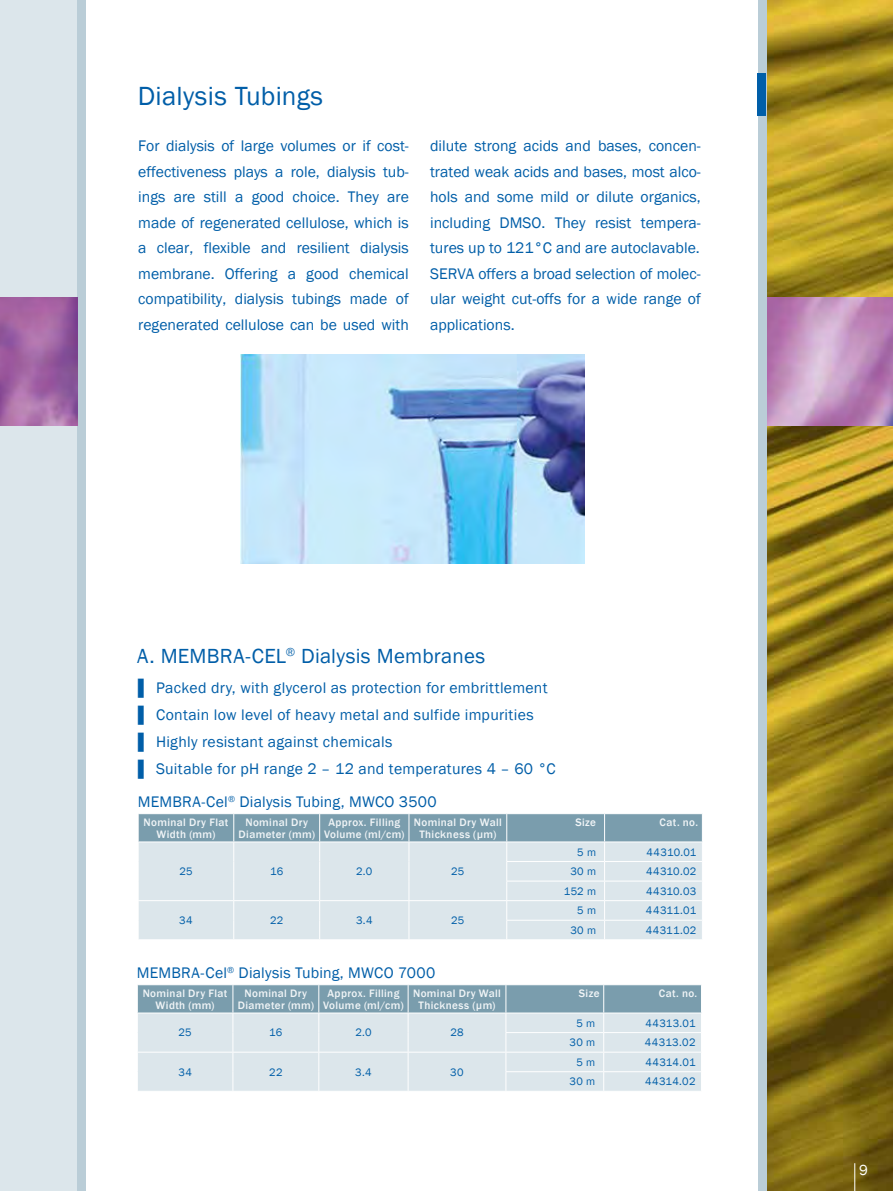
<style>
.page{position:relative;width:893px;height:1191px;background:#fff}
.page>*{position:absolute;margin:0;border:0;box-sizing:border-box;transform-origin:0 0}
.t1{font:27px "Franklin Gothic";letter-spacing:.01em;color:#005ea8}
.t2{font:21px "Franklin Gothic";letter-spacing:.015em;color:#005ea8}
.t3{font:15.75px/25.5px "Franklin Gothic";letter-spacing:.015em;color:#005ea8;text-align:justify}
.t4{font:15px "Franklin Gothic";color:#fff}
.t5{font:500 11.1px/12px "Franklin Gothic";letter-spacing:.035em;color:#f1f5f7;text-align:center}
.t6{font:11.1px "Franklin Gothic";letter-spacing:.03em;color:#005ea8}
.t7{font:10.95px "Franklin Gothic";letter-spacing:.025em;color:#005ea8}
.s1{font-family:"Arial"}
</style>
<div class="page">
<img style="left:240px;top:354px;width:345px;height:209px">
<div style="left:0;top:0;width:79px;height:1191px;background:#dce6eb"></div>
<img style="left:766px;top:0;width:127px;height:1191px">
<img style="left:766px;top:298px;width:127px;height:127px">
<svg style="left:854px;top:1163px;width:2px;height:28px"></svg>
<div style="left:77px;top:0;width:9px;height:1191px;background:#bacdd7"></div>
<div style="left:758px;top:0;width:8px;height:1191px;background:#bacdd7"></div>
<div style="left:757px;top:74px;width:8px;height:42px;background:#005ea8"></div>
<img style="left:0;top:298px;width:77px;height:127px">
<svg style="left:137px;top:984px;width:565px;height:107px;background:#c5d4dc"></svg>
<svg style="left:138px;top:813px;width:565px;height:126px;background:#c8d7de"></svg>
<h1 class="t1" style="left:138px;top:79px;width:187px">Dialysis Tubings</h1>
<p class="t3" style="left:138px;top:133px;width:272px">For dialysis of large volumes or if cost&shy;effectiveness plays a role, dialysis tub&shy;ings are still a good choice. They are made of regenerated cellulose, which is a clear, flexible and resilient dialysis membrane. Offering a good chemical compatibility, dialysis tubings made of regenerated cellulose can be used with</p>
<p class="t3" style="left:430px;top:134px;width:272px">dilute strong acids and bases, concen&shy;trated weak acids and bases, most alco&shy;hols and some mild or dilute organics, including DMSO. They resist tempera&shy;tures up to 121°C and are autoclavable.<br>SERVA offers a broad selection of molec&shy;ular weight cut-offs for a wide range of applications.</p>
<h2 class="t2" style="left:137px;top:643px;width:350px">A. MEMBRA-CEL<sup>®</sup> Dialysis Membranes</h2>
<p class="t3" style="left:133px;top:675px;width:424px;line-height:27px;text-align:left"><span class="s1">▐</span> Packed dry, with glycerol as protection for embrittlement <span class="s1">▐</span> Contain low level of heavy metal and sulfide impurities<br><span class="s1">▐</span> Highly resistant against chemicals<br><span class="s1">▐</span> Suitable for pH range 2 – 12 and temperatures 4 – 60 °C</p>
<p class="t3" style="left:138px;top:789px;width:300px">MEMBRA-Cel<sup>®</sup> Dialysis Tubing, MWCO 3500</p>
<p class="t5" style="left:144px;top:816px;width:86px">Nominal Dry Flat<br>Width (mm)</p>
<p class="t5" style="left:239px;top:816px;width:78px">Nominal Dry<br>Diameter (mm)</p>
<p class="t5" style="left:324px;top:816px;width:82px">Approx. Filling<br>Volume (ml/cm)</p>
<p class="t5" style="left:414px;top:816px;width:89px">Nominal Dry Wall<br>Thickness (µm)</p>
<p class="t5" style="left:575px;top:816px;width:22px">Size</p>
<p class="t5" style="left:660px;top:816px;width:40px">Cat. no.</p>
<p class="t6" style="left:179px;top:864px;width:15px">25</p>
<p class="t6" style="left:270px;top:864px;width:15px">16</p>
<p class="t6" style="left:356px;top:864px;width:18px">2.0</p>
<p class="t6" style="left:451px;top:864px;width:15px">25</p>
<p class="t6" style="left:577px;top:845px;width:20px">5 m</p>
<p class="t7" style="left:647px;top:845px;width:51px">44310.01</p>
<p class="t6" style="left:570px;top:864px;width:27px">30 m</p>
<p class="t6" style="left:646px;top:864px;width:52px">44310.02</p>
<p class="t6" style="left:564px;top:884px;width:34px">152 m</p>
<p class="t6" style="left:646px;top:884px;width:52px">44310.03</p>
<p class="t6" style="left:179px;top:913px;width:15px">34</p>
<p class="t6" style="left:270px;top:913px;width:15px">22</p>
<p class="t6" style="left:356px;top:913px;width:18px">3.4</p>
<p class="t6" style="left:451px;top:913px;width:15px">25</p>
<p class="t6" style="left:577px;top:903px;width:20px">5 m</p>
<p class="t6" style="left:646px;top:903px;width:52px">44311.01</p>
<p class="t6" style="left:570px;top:923px;width:27px">30 m</p>
<p class="t6" style="left:646px;top:923px;width:52px">44311.02</p>
<p class="t3" style="left:137px;top:960px;width:300px">MEMBRA-Cel<sup>®</sup> Dialysis Tubing, MWCO 7000</p>
<p class="t5" style="left:143px;top:987px;width:86px">Nominal Dry Flat<br>Width (mm)</p>
<p class="t5" style="left:238px;top:987px;width:78px">Nominal Dry<br>Diameter (mm)</p>
<p class="t5" style="left:323px;top:987px;width:82px">Approx. Filling<br>Volume (ml/cm)</p>
<p class="t5" style="left:413px;top:987px;width:89px">Nominal Dry Wall<br>Thickness (µm)</p>
<p class="t5" style="left:579px;top:987px;width:22px">Size</p>
<p class="t5" style="left:659px;top:987px;width:40px">Cat. no.</p>
<p class="t6" style="left:179px;top:1026px;width:15px">25</p>
<p class="t6" style="left:269px;top:1026px;width:15px">16</p>
<p class="t6" style="left:355px;top:1026px;width:18px">2.0</p>
<p class="t6" style="left:450px;top:1026px;width:15px">28</p>
<p class="t6" style="left:576px;top:1016px;width:20px">5 m</p>
<p class="t7" style="left:645px;top:1016px;width:52px">44313.01</p>
<p class="t6" style="left:570px;top:1035px;width:27px">30 m</p>
<p class="t6" style="left:645px;top:1035px;width:52px">44313.02</p>
<p class="t6" style="left:178px;top:1065px;width:15px">34</p>
<p class="t6" style="left:269px;top:1065px;width:15px">22</p>
<p class="t6" style="left:355px;top:1065px;width:18px">3.4</p>
<p class="t6" style="left:450px;top:1065px;width:15px">30</p>
<p class="t6" style="left:576px;top:1055px;width:20px">5 m</p>
<p class="t6" style="left:645px;top:1055px;width:52px">44314.01</p>
<p class="t6" style="left:570px;top:1074px;width:27px">30 m</p>
<p class="t6" style="left:645px;top:1074px;width:52px">44314.02</p>
<p class="t4" style="left:859px;top:1160px;width:10px">9</p>
</div>
